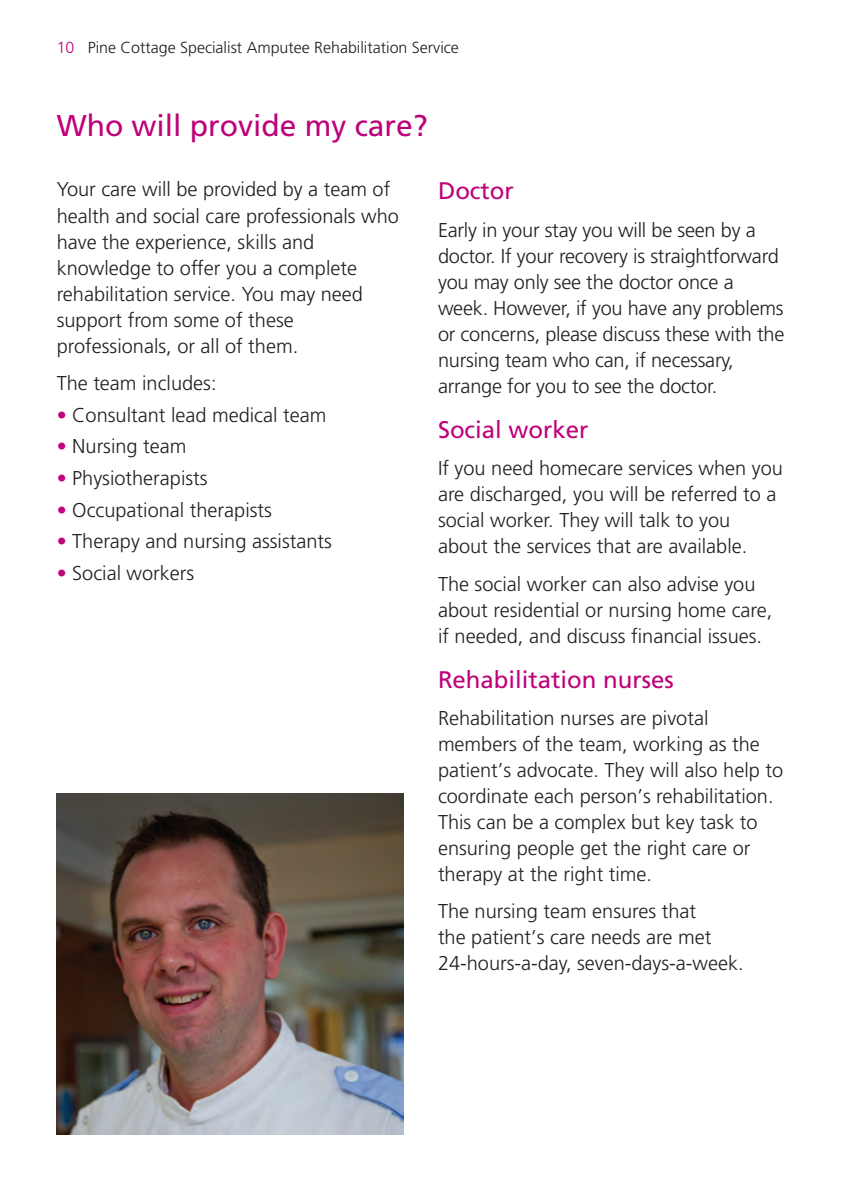
<style>
.page{position:relative;width:842px;height:1191px;background:#fff}
.page>*{position:absolute;margin:0;border:0;box-sizing:border-box;transform-origin:0 0}
.t1{font:30px "Frutiger";color:#be027a}
.t2{font:24px "Frutiger";color:#be027a}
.t3{font:300 20px/26px "Frutiger";color:#231f20}
.t4{font:300 16px "Frutiger";color:#231f20}
.s1{color:#be027a}
</style>
<div class="page">
<img style="left:57px;top:794px;width:347px;height:340px">
<p class="t4" style="left:57px;top:41px;width:404px"><span class="s1">10</span> Pine Cottage Specialist Amputee Rehabilitation Service</p>
<h1 class="t1" style="left:57px;top:113px;width:373px">Who will provide my care?</h1>
<p class="t3" style="left:57px;top:178px;width:344px">Your care will be provided by a team of health and social care professionals who have the experience, skills and knowledge to offer you a complete rehabilitation service. You may need support from some of these professionals, or all of them.</p>
<p class="t3" style="left:57px;top:371px;width:161px">The team includes:</p>
<p class="t3" style="left:57px;top:403px;width:271px"><span class="s1">•</span> Consultant lead medical team</p>
<p class="t3" style="left:57px;top:435px;width:131px"><span class="s1">•</span> Nursing team</p>
<p class="t3" style="left:57px;top:466px;width:152px"><span class="s1">•</span> Physiotherapists</p>
<p class="t3" style="left:57px;top:498px;width:217px"><span class="s1">•</span> Occupational therapists</p>
<p class="t3" style="left:57px;top:530px;width:277px"><span class="s1">•</span> Therapy and nursing assistants</p>
<p class="t3" style="left:57px;top:561px;width:139px"><span class="s1">•</span> Social workers</p>
<p class="t2" style="left:438px;top:181px;width:77px">Doctor</p>
<p class="t3" style="left:438px;top:218px;width:348px">Early in your stay you will be seen by a doctor. If your recovery is straightforward you may only see the doctor once a week. However, if you have any problems or concerns, please discuss these with the nursing team who can, if necessary, arrange for you to see the doctor.</p>
<p class="t2" style="left:438px;top:420px;width:152px">Social worker</p>
<p class="t3" style="left:438px;top:457px;width:346px">If you need homecare services when you are discharged, you will be referred to a social worker. They will talk to you about the services that are available.</p>
<p class="t3" style="left:438px;top:572px;width:336px">The social worker can also advise you about residential or nursing home care, if needed, and discuss financial issues.</p>
<p class="t2" style="left:438px;top:669px;width:237px">Rehabilitation nurses</p>
<p class="t3" style="left:438px;top:706px;width:347px">Rehabilitation nurses are pivotal members of the team, working as the patient’s advocate. They will also help to coordinate each person’s rehabilitation.<br>This can be a complex but key task to ensuring people get the right care or therapy at the right time.</p>
<p class="t3" style="left:438px;top:900px;width:307px">The nursing team ensures that<br>the patient’s care needs are met<br>24-hours-a-day, seven-days-a-week.</p>
</div>
